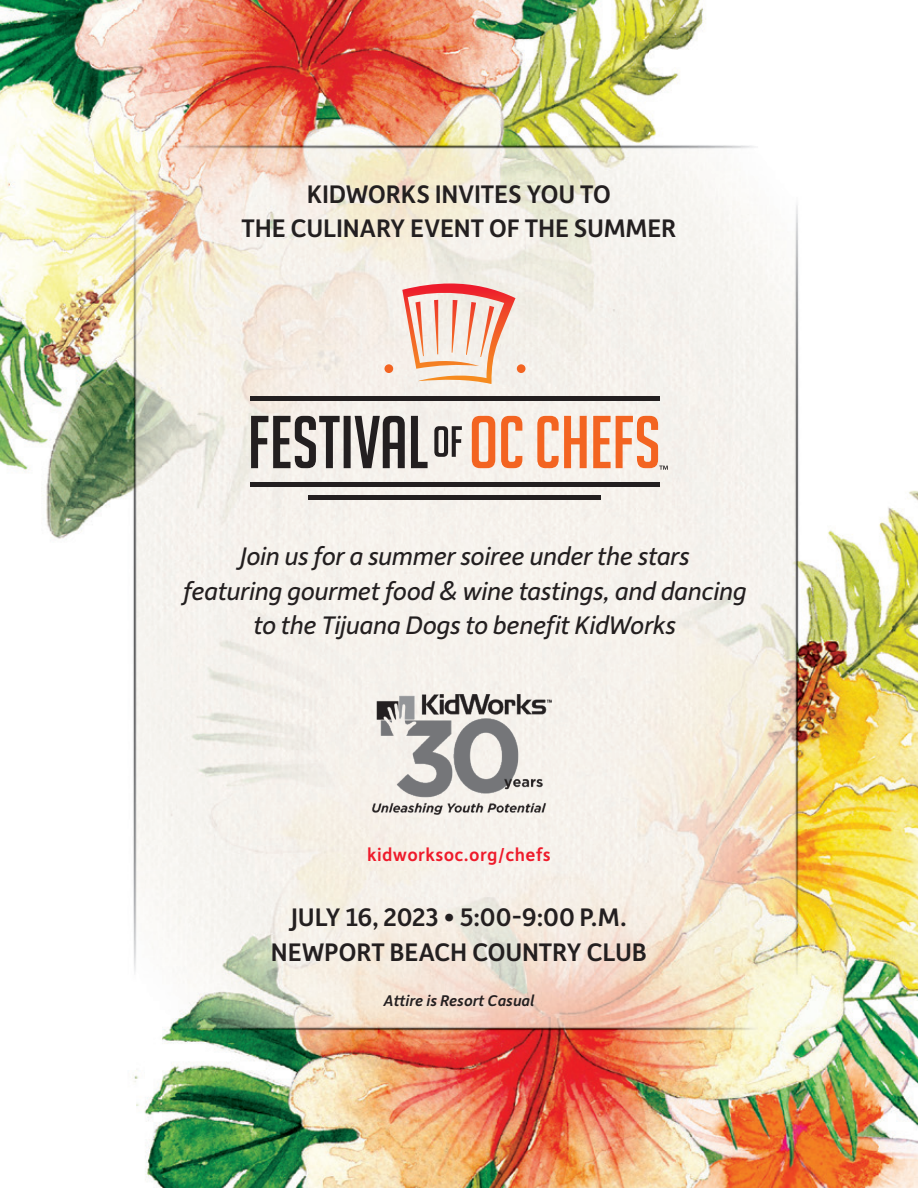
<style>
.page{position:relative;width:918px;height:1188px;background:#fff}
.page>*{position:absolute;margin:0;border:0;box-sizing:border-box;transform-origin:0 0}
.t1{font:italic 27px/34.5px "Depot New";letter-spacing:-.015em;color:#231f20;text-align:center}
.t2{font:500 27px/34.5px "Depot New";letter-spacing:-.01em;color:#231f20;text-align:center}
.t3{font:500 19.5px "Depot New";letter-spacing:.02em;color:#ee1b2b}
.t4{font:italic 500 16.5px "Depot New";color:#231f20}
</style>
<div class="page">
<img style="left:0;top:0;width:918px;height:1188px">
<svg style="left:402px;top:284px;width:114px;height:100px;background:#f2c3b4"></svg>
<div style="left:517px;top:364px;width:9px;height:9px;background:#f36421;border-radius:50%"></div>
<div style="left:385px;top:364px;width:8px;height:9px;background:#f36421;border-radius:50%"></div>
<div style="left:250px;top:396px;width:409px;height:5px;background:#231f20"></div>
<div style="left:250px;top:482px;width:409px;height:5px;background:#231f20"></div>
<div style="left:308px;top:495px;width:293px;height:5px;background:#231f20"></div>
<svg style="left:251px;top:416px;width:177px;height:52px;background:#908c8a"></svg>
<svg style="left:434px;top:426px;width:28px;height:31px"></svg>
<svg style="left:472px;top:416px;width:196px;height:54px;background:#f4b495"></svg>
<img style="left:371px;top:694px;width:180px;height:128px">
<p class="t2" style="left:241px;top:175px;width:436px">KIDWORKS INVITES YOU TO<br>THE CULINARY EVENT OF THE SUMMER</p>
<p class="t1" style="left:183px;top:538px;width:565px">Join us for a summer soiree under the stars<br>featuring gourmet food &amp; wine tastings, and dancing to the Tijuana Dogs to benefit KidWorks</p>
<p class="t3" style="left:367px;top:842px;width:185px">kidworksoc.org/chefs</p>
<p class="t2" style="left:271px;top:899px;width:377px">JULY 16, 2023 • 5:00-9:00 P.M.<br>NEWPORT BEACH COUNTRY CLUB</p>
<p class="t4" style="left:383px;top:990px;width:152px">Attire is Resort Casual</p>
</div>
